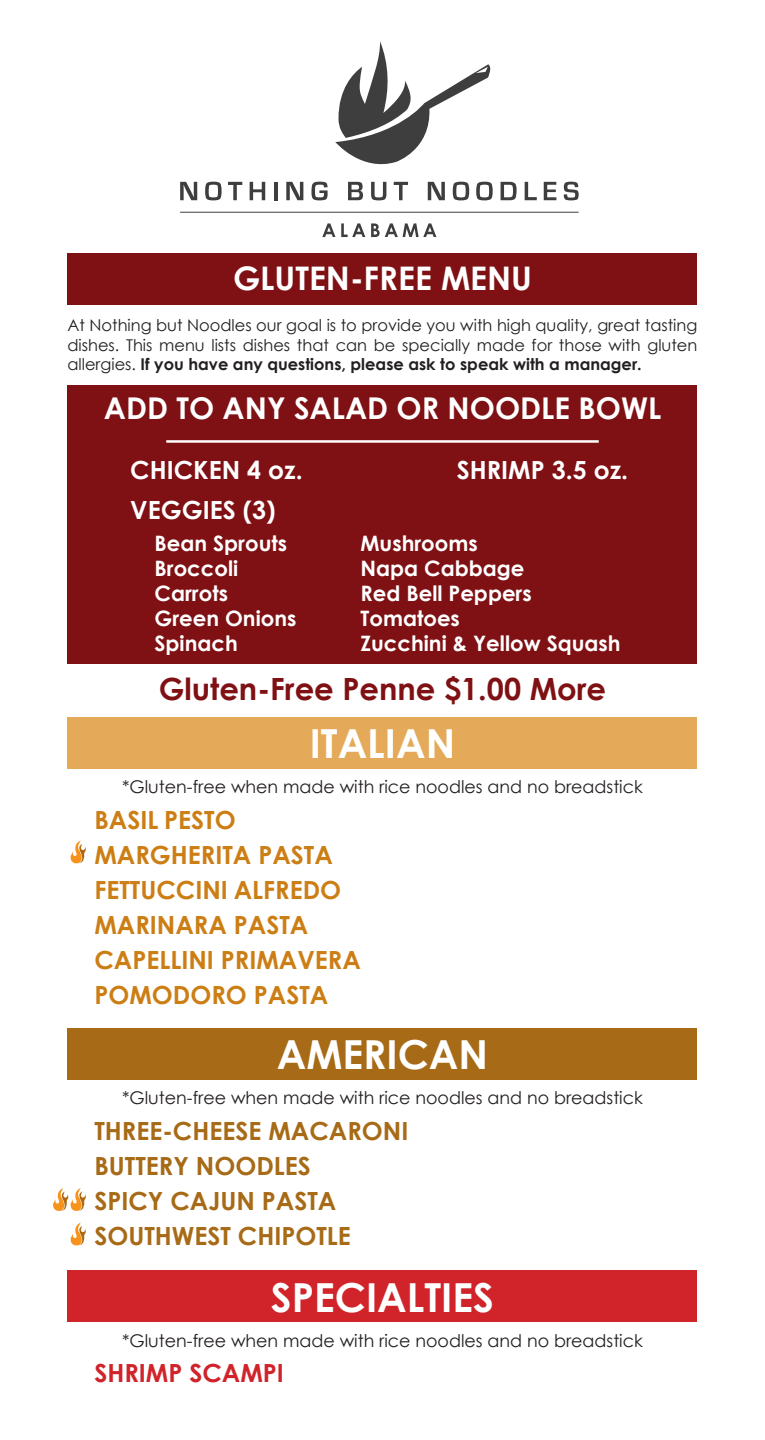
<style>
.page{position:relative;width:765px;height:1440px;background:#fff}
.page>*{position:absolute;margin:0;border:0;box-sizing:border-box;transform-origin:0 0}
.t1{font:700 40px "Century Gothic";color:#fff}
.t2{font:700 32.5px "Century Gothic";color:#fff}
.t3{font:700 30.5px "Century Gothic";color:#7f1013}
.t4{font:700 30px "Century Gothic";color:#fff}
.t5{font:700 25px/35px "Century Gothic";color:#cc7e14}
.t6{font:700 25px/35px "Century Gothic";color:#a76a16}
.t7{font:700 25px "Century Gothic";color:#fff}
.t8{font:700 25px "Century Gothic";color:#d1232a}
.t9{font:700 21.25px/25px "Century Gothic";color:#fff}
.t10{font:17.5px "Century Gothic";color:#231f20}
.t11{font:16.25px/19.5px "Century Gothic";color:#231f20;text-align:justify}
.s1{font-weight:700}
</style>
<div class="page">
<div style="left:68px;top:386px;width:630px;height:278px;background:#7f1013"></div>
<hr style="left:166px;top:440px;width:433px;height:3px;background:#fff">
<div style="left:68px;top:717px;width:630px;height:51px;background:#e4aa59"></div>
<div style="left:68px;top:1028px;width:630px;height:51px;background:#a76a16"></div>
<div style="left:68px;top:1271px;width:630px;height:51px;background:#d1232a"></div>
<svg style="left:322px;top:223px;width:13px;height:14px"></svg>
<svg style="left:341px;top:223px;width:24px;height:14px"></svg>
<svg style="left:371px;top:223px;width:65px;height:14px"></svg>
<hr style="left:180px;top:212px;width:399px;height:1px;background:#3e3e3f">
<svg style="left:335px;top:41px;width:156px;height:124px"></svg>
<svg style="left:180px;top:182px;width:17px;height:18px"></svg>
<svg style="left:205px;top:182px;width:17px;height:18px"></svg>
<svg style="left:228px;top:182px;width:14px;height:18px"></svg>
<svg style="left:250px;top:182px;width:15px;height:18px"></svg>
<hr style="left:274px;top:182px;width:4px;height:18px;background:#3e3e3f">
<svg style="left:286px;top:182px;width:17px;height:18px"></svg>
<svg style="left:311px;top:182px;width:17px;height:18px"></svg>
<svg style="left:348px;top:182px;width:15px;height:18px"></svg>
<svg style="left:371px;top:182px;width:15px;height:18px"></svg>
<svg style="left:394px;top:182px;width:14px;height:18px"></svg>
<svg style="left:428px;top:182px;width:17px;height:18px"></svg>
<svg style="left:453px;top:182px;width:16px;height:18px"></svg>
<svg style="left:476px;top:182px;width:17px;height:18px"></svg>
<svg style="left:501px;top:182px;width:16px;height:18px"></svg>
<svg style="left:525px;top:182px;width:12px;height:18px"></svg>
<svg style="left:544px;top:182px;width:12px;height:18px"></svg>
<svg style="left:564px;top:182px;width:15px;height:18px"></svg>
<div style="left:68px;top:254px;width:630px;height:51px;background:#7f1013"></div>
<svg style="left:71px;top:840px;width:15px;height:23px"></svg>
<svg style="left:71px;top:1222px;width:15px;height:23px"></svg>
<svg style="left:53px;top:1188px;width:33px;height:23px"></svg>
<h2 class="t2" style="left:233px;top:254px;width:301px">GLUTEN-FREE MENU</h2>
<p class="t11" style="left:67px;top:316px;width:631px">At Nothing but Noodles our goal is to provide you with high quality, great tasting dishes. This menu lists dishes that can be specially made for those with gluten allergies. <span class="s1">If you have any questions, please ask to speak with a manager.</span></p>
<h3 class="t4" style="left:104px;top:386px;width:559px">ADD TO ANY SALAD OR NOODLE BOWL</h3>
<h3 class="t7" style="left:130px;top:451px;width:174px">CHICKEN 4 oz.</h3>
<h3 class="t7" style="left:457px;top:451px;width:173px">SHRIMP 3.5 oz.</h3>
<h3 class="t7" style="left:130px;top:491px;width:147px">VEGGIES (3)</h3>
<h3 class="t9" style="left:155px;top:530px;width:143px">Bean Sprouts<br>Broccoli<br>Carrots<br>Green Onions<br>Spinach</h3>
<h3 class="t9" style="left:361px;top:530px;width:262px">Mushrooms<br>Napa Cabbage<br>Red Bell Peppers<br>Tomatoes<br>Zucchini &amp; Yellow Squash</h3>
<h3 class="t3" style="left:159px;top:666px;width:449px">Gluten-Free Penne $1.00 More</h3>
<h1 class="t1" style="left:310px;top:713px;width:147px">ITALIAN</h1>
<p class="t10" style="left:122px;top:774px;width:522px">*Gluten-free when made with rice noodles and no breadstick</p>
<h3 class="t5" style="left:94px;top:801px;width:268px">BASIL PESTO<br>MARGHERITA PASTA<br>FETTUCCINI ALFREDO<br>MARINARA PASTA<br>CAPELLINI PRIMAVERA<br>POMODORO PASTA</h3>
<h1 class="t1" style="left:277px;top:1024px;width:213px">AMERICAN</h1>
<p class="t10" style="left:122px;top:1086px;width:522px">*Gluten-free when made with rice noodles and no breadstick</p>
<h3 class="t6" style="left:94px;top:1112px;width:315px">THREE-CHEESE MACARONI<br>BUTTERY NOODLES<br>SPICY CAJUN PASTA<br>SOUTHWEST CHIPOTLE</h3>
<h1 class="t1" style="left:271px;top:1267px;width:225px">SPECIALTIES</h1>
<p class="t10" style="left:122px;top:1328px;width:522px">*Gluten-free when made with rice noodles and no breadstick</p>
<h3 class="t8" style="left:94px;top:1354px;width:191px">SHRIMP SCAMPI</h3>
</div>
